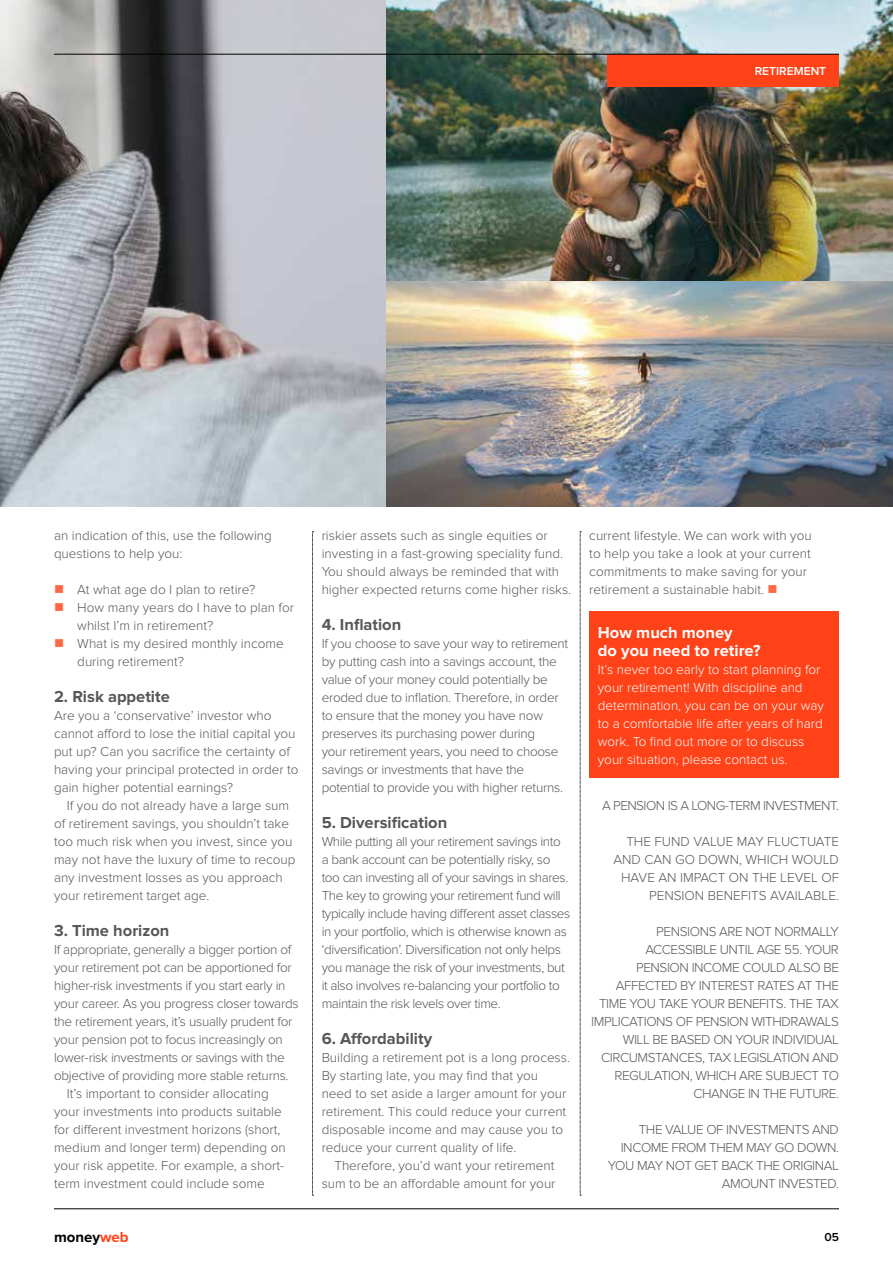
<style>
.page{position:relative;width:893px;height:1263px;background:#fff}
.page>*{position:absolute;margin:0;border:0;box-sizing:border-box;transform-origin:0 0}
.t1{font:700 16.5px "Proxima Nova";color:#575756}
.t2{font:700 16.5px/18px "Proxima Nova";color:#fff}
.t3{font:700 15px "Proxima Nova";color:#000}
.t4{font:300 13.5px/18px "Proxima Nova";color:#575756}
.t5{font:300 13.5px/18px "Proxima Nova";letter-spacing:-.02em;color:#575756}
.t6{font:300 13.5px/18px "Proxima Nova";color:#fff}
.t7{font:300 13.5px "Proxima Nova";letter-spacing:-.04em;color:#575756}
.t8{font:600 12px "Proxima Nova A";color:#fff}
.t9{font:600 12px "Proxima Nova A";color:#000}
.s1{color:#ff6845}
.s2{color:#ff4217}
</style>
<div class="page">
<img style="left:0;top:0;width:387px;height:506px">
<img style="left:387px;top:0;width:506px;height:282px">
<img style="left:387px;top:282px;width:506px;height:224px">
<div style="left:607px;top:54px;width:232px;height:33px;background:#ff4217"></div>
<hr style="left:54px;top:1208px;width:785px;height:1px;background:#000">
<hr style="left:54px;top:54px;width:785px;height:1px;background:#000">
<div style="left:589px;top:611px;width:250px;height:166px;background:#ff4217"></div>
<svg style="left:312px;top:531px;width:1px;height:665px"></svg>
<svg style="left:580px;top:531px;width:1px;height:665px"></svg>
<p class="t8" style="left:755px;top:64px;width:73px">RETIREMENT</p>
<p class="t4" style="left:54px;top:527px;width:219px">an indication of this, use the following questions to help you:</p>
<p class="t4" style="left:54px;top:581px;width:203px"><span class="s1">■</span> At what age do I plan to retire?</p>
<p class="t4" style="left:77px;top:599px;width:218px;text-indent:-23px"><span class="s1">■</span> How many years do I have to plan for whilst I’m in retirement?</p>
<p class="t4" style="left:77px;top:635px;width:208px;text-indent:-23px"><span class="s1">■</span> What is my desired monthly income during retirement?</p>
<p class="t1" style="left:54px;top:687px;width:117px">2. Risk appetite</p>
<p class="t4" style="left:54px;top:707px;width:246px">Are you a ‘conservative’ investor who cannot afford to lose the initial capital you put up? Can you sacrifice the certainty of having your principal protected in order to gain higher potential earnings?</p>
<p class="t4" style="left:54px;top:797px;width:243px;text-indent:13px">If you do not already have a large sum of retirement savings, you shouldn’t take too much risk when you invest, since you may not have the luxury of time to recoup any investment losses as you approach your retirement target age.</p>
<p class="t1" style="left:54px;top:921px;width:117px">3. Time horizon</p>
<p class="t5" style="left:54px;top:941px;width:239px">If appropriate, generally a bigger portion of</p>
<p class="t5" style="left:54px;top:959px;width:239px">your retirement pot can be apportioned for</p>
<p class="t5" style="left:54px;top:977px;width:233px">higher-risk investments if you start early in</p>
<p class="t5" style="left:54px;top:995px;width:246px">your career. As you progress closer towards</p>
<p class="t5" style="left:54px;top:1013px;width:240px">the retirement years, it’s usually prudent for</p>
<p class="t5" style="left:54px;top:1031px;width:230px">your pension pot to focus increasingly on</p>
<p class="t5" style="left:54px;top:1049px;width:232px">lower-risk investments or savings with the</p>
<p class="t5" style="left:54px;top:1067px;width:236px">objective of providing more stable returns.</p>
<p class="t4" style="left:67px;top:1085px;width:204px">It’s important to consider allocating</p>
<p class="t4" style="left:54px;top:1103px;width:229px">your investments into products suitable</p>
<p class="t4" style="left:54px;top:1121px;width:228px">for different investment horizons (short,</p>
<p class="t4" style="left:54px;top:1139px;width:233px">medium and longer term) depending on</p>
<p class="t4" style="left:54px;top:1157px;width:232px">your risk appetite. For example, a short-</p>
<p class="t4" style="left:54px;top:1175px;width:212px">term investment could include some</p>
<p class="t4" style="left:322px;top:527px;width:251px">riskier assets such as single equities or investing in a fast-growing speciality fund.<br>You should always be reminded that with higher expected returns come higher risks.</p>
<p class="t1" style="left:322px;top:615px;width:81px">4. Inflation</p>
<p class="t5" style="left:322px;top:635px;width:248px">If you choose to save your way to retirement by putting cash into a savings account, the value of your money could potentially be eroded due to inflation. Therefore, in order to ensure that the money you have now preserves its purchasing power during<br>your retirement years, you need to choose savings or investments that have the potential to provide you with higher returns.</p>
<p class="t1" style="left:322px;top:813px;width:127px">5. Diversification</p>
<p class="t5" style="left:322px;top:833px;width:250px">While putting all your retirement savings into a bank account can be potentially risky, so too can investing all of your savings in shares.<br>The key to growing your retirement fund will typically include having different asset classes in your portfolio, which is otherwise known as ‘diversification’. Diversification not only helps you manage the risk of your investments, but it also involves re-balancing your portfolio to maintain the risk levels over time.</p>
<p class="t1" style="left:322px;top:1029px;width:112px">6. Affordability</p>
<p class="t4" style="left:322px;top:1049px;width:250px">Building a retirement pot is a long process.<br>By starting late, you may find that you need to set aside a larger amount for your retirement. This could reduce your current disposable income and may cause you to reduce your current quality of life.</p>
<p class="t4" style="left:322px;top:1157px;width:235px;text-align:right">Therefore, you’d want your retirement sum to be an affordable amount for your</p>
<p class="t4" style="left:589px;top:527px;width:224px">current lifestyle. We can work with you to help you take a look at your current commitments to make saving for your retirement a sustainable habit. <span class="s1">■</span></p>
<p class="t2" style="left:598px;top:624px;width:164px">How much money<br>do you need to retire?</p>
<p class="t6" style="left:598px;top:660px;width:228px">It’s never too early to start planning for your retirement! With discipline and determination, you can be on your way to a comfortable life after years of hard work. To find out more or to discuss your situation, please contact us.</p>
<p class="t7" style="left:602px;top:798px;width:238px">A PENSION IS A LONG-TERM INVESTMENT.</p>
<p class="t4" style="left:613px;top:833px;width:227px;text-align:right">THE FUND VALUE MAY FLUCTUATE<br>AND CAN GO DOWN, WHICH WOULD<br>HAVE AN IMPACT ON THE LEVEL OF<br>PENSION BENEFITS AVAILABLE.</p>
<p class="t5" style="left:591px;top:923px;width:249px;text-align:right">PENSIONS ARE NOT NORMALLY<br>ACCESSIBLE UNTIL AGE 55. YOUR<br>PENSION INCOME COULD ALSO BE<br>AFFECTED BY INTEREST RATES AT THE<br>TIME YOU TAKE YOUR BENEFITS. THE TAX<br>IMPLICATIONS OF PENSION WITHDRAWALS<br>WILL BE BASED ON YOUR INDIVIDUAL<br>CIRCUMSTANCES, TAX LEGISLATION AND<br>REGULATION, WHICH ARE SUBJECT TO<br>CHANGE IN THE FUTURE.</p>
<p class="t5" style="left:608px;top:1121px;width:233px;text-align:right">THE VALUE OF INVESTMENTS AND<br>INCOME FROM THEM MAY GO DOWN.<br>YOU MAY NOT GET BACK THE ORIGINAL<br>AMOUNT INVESTED.</p>
<p class="t3" style="left:54px;top:1228px;width:76px">money<span class="s2">web</span></p>
<p class="t9" style="left:824px;top:1230px;width:16px">05</p>
</div>
